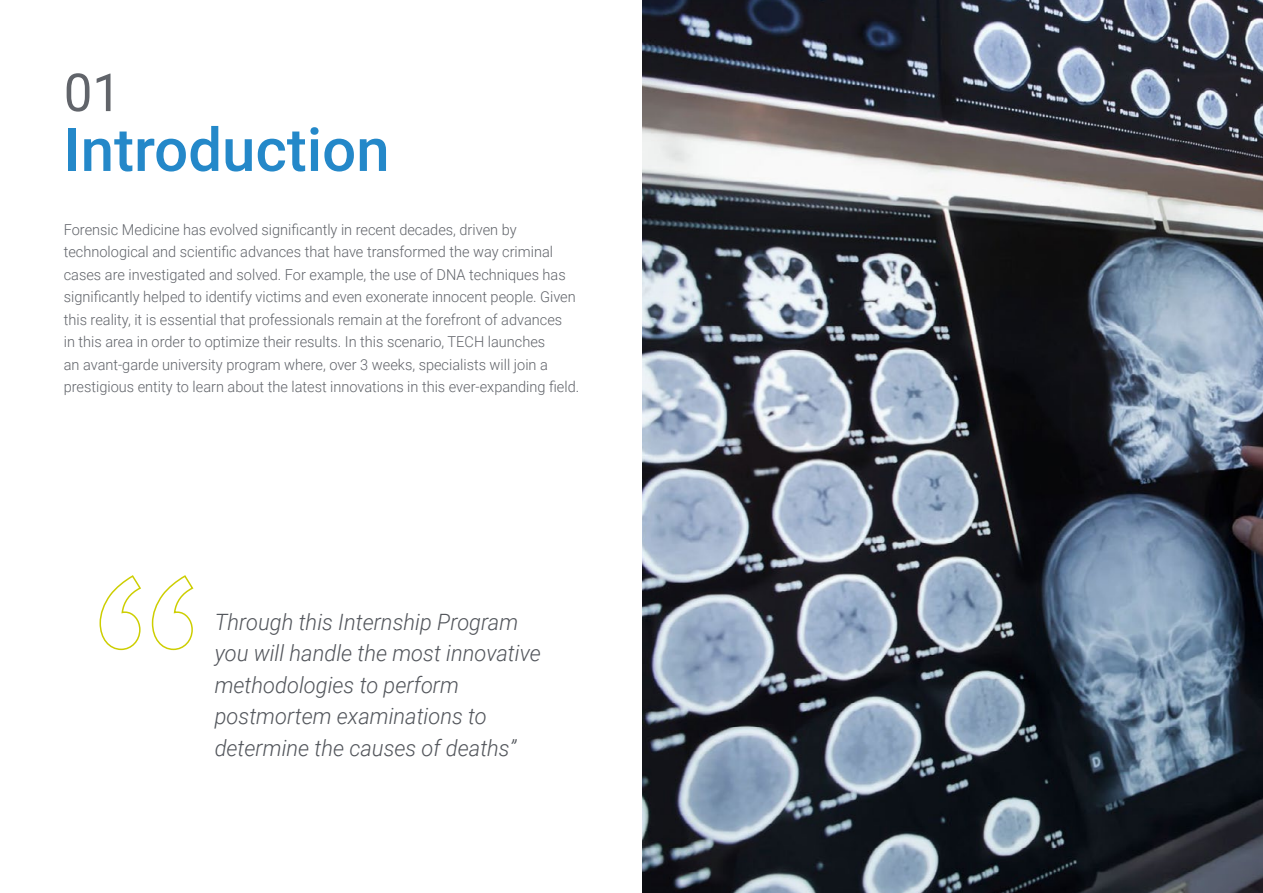
<style>
.page{position:relative;width:1263px;height:893px;background:#fff}
.page>*{position:absolute;margin:0;border:0;box-sizing:border-box;transform-origin:0 0}
.t1{font:500 60px "Roboto";color:#2488c9}
.t2{font:52.5px "Roboto";color:#61646a}
.t3{font:italic 300 22.5px/31.5px "Roboto";color:#52555b}
.t4{font:300 15px/22.5px "Roboto";color:#61646a}
</style>
<div class="page">
<svg style="left:99px;top:575px;width:95px;height:76px"></svg>
<img style="left:642px;top:0;width:621px;height:893px">
<h2 class="t2" style="left:64px;top:56px;width:59px">01</h2>
<h1 class="t1" style="left:64px;top:108px;width:327px">Introduction</h1>
<p class="t4" style="left:64px;top:217px;width:517px">Forensic Medicine has evolved significantly in recent decades, driven by technological and scientific advances that have transformed the way criminal cases are investigated and solved. For example, the use of DNA techniques has significantly helped to identify victims and even exonerate innocent people. Given this reality, it is essential that professionals remain at the forefront of advances<br>in this area in order to optimize their results. In this scenario, TECH launches<br>an avant-garde university program where, over 3 weeks, specialists will join a prestigious entity to learn about the latest innovations in this ever-expanding field.</p>
<h3 class="t3" style="left:215px;top:605px;width:328px">Through this Internship Program you will handle the most innovative methodologies to perform postmortem examinations to determine the causes of deaths”</h3>
</div>
